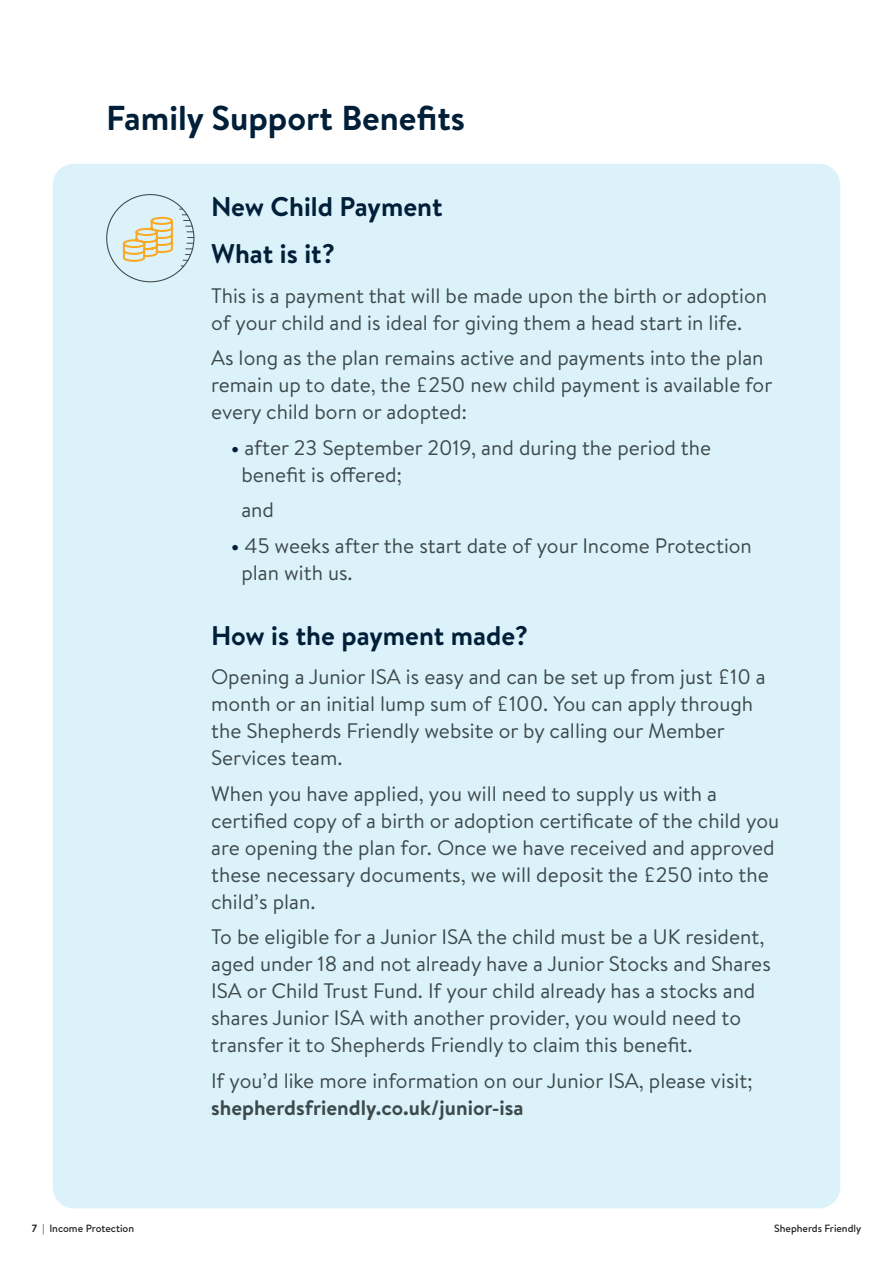
<style>
.page{position:relative;width:893px;height:1263px;background:#fff}
.page>*{position:absolute;margin:0;border:0;box-sizing:border-box;transform-origin:0 0}
.BODY{font:700 34.5px "Brandon Text";color:#011f39}
.BODY-2{font:700 27px "Brandon Text";color:#011f39}
.BODY-3{font:21px/27px "Brandon Text";color:#3d4a4c}
.t1{font:500 10.5px "Brandon Text";color:#231f20}
.s1{font-weight:700;color:#011f39}
.s2{font-weight:700}
</style>
<div class="page">
<div style="left:53px;top:164px;width:787px;height:1044px;background:#dcf2fa;border-radius:21px"></div>
<svg style="left:122px;top:216px;width:51px;height:46px"></svg>
<div style="left:123px;top:239px;width:23px;height:9px;border:2px solid #faa923;border-radius:50%"></div>
<svg style="left:180px;top:209px;width:14px;height:58px"></svg>
<p class="BODY" style="left:106px;top:94px;width:360px">Family Support Benefits</p>
<p class="BODY-2" style="left:211px;top:188px;width:233px">New Child Payment</p>
<p class="BODY-2" style="left:211px;top:235px;width:126px">What is it?</p>
<p class="BODY-3" style="left:211px;top:281px;width:557px">This is a payment that will be made upon the birth or adoption of your child and is ideal for giving them a head start in life.</p>
<p class="BODY-3" style="left:211px;top:344px;width:563px">As long as the plan remains active and payments into the plan remain up to date, the £250 new child payment is available for every child born or adopted:</p>
<p class="BODY-3" style="left:241px;top:433px;width:471px;text-indent:-10px"><span class="s1">•</span> after 23 September 2019, and during the period the benefit is offered;</p>
<p class="BODY-3" style="left:241px;top:496px;width:34px">and</p>
<p class="BODY-3" style="left:241px;top:531px;width:512px;text-indent:-10px"><span class="s1">•</span> 45 weeks after the start date of your Income Protection plan with us.</p>
<p class="BODY-2" style="left:211px;top:616px;width:319px">How is the payment made?</p>
<p class="BODY-3" style="left:211px;top:663px;width:556px">Opening a Junior ISA is easy and can be set up from just £10 a month or an initial lump sum of £100. You can apply through the Shepherds Friendly website or by calling our Member Services team.</p>
<p class="BODY-3" style="left:211px;top:779px;width:569px">When you have applied, you will need to supply us with a certified copy of a birth or adoption certificate of the child you are opening the plan for. Once we have received and approved these necessary documents, we will deposit the £250 into the child’s plan.</p>
<p class="BODY-3" style="left:211px;top:923px;width:561px">To be eligible for a Junior ISA the child must be a UK resident, aged under 18 and not already have a Junior Stocks and Shares ISA or Child Trust Fund. If your child already has a stocks and shares Junior ISA with another provider, you would need to transfer it to Shepherds Friendly to claim this benefit.</p>
<p class="BODY-3" style="left:211px;top:1066px;width:543px">If you’d like more information on our Junior ISA, please visit; <span class="s2">shepherdsfriendly.co.uk/junior-isa</span></p>
<p class="t1" style="left:32px;top:1221px;width:104px"><span class="s2">7</span> | Income Protection</p>
<p class="t1" style="left:774px;top:1221px;width:89px">Shepherds Friendly</p>
</div>
